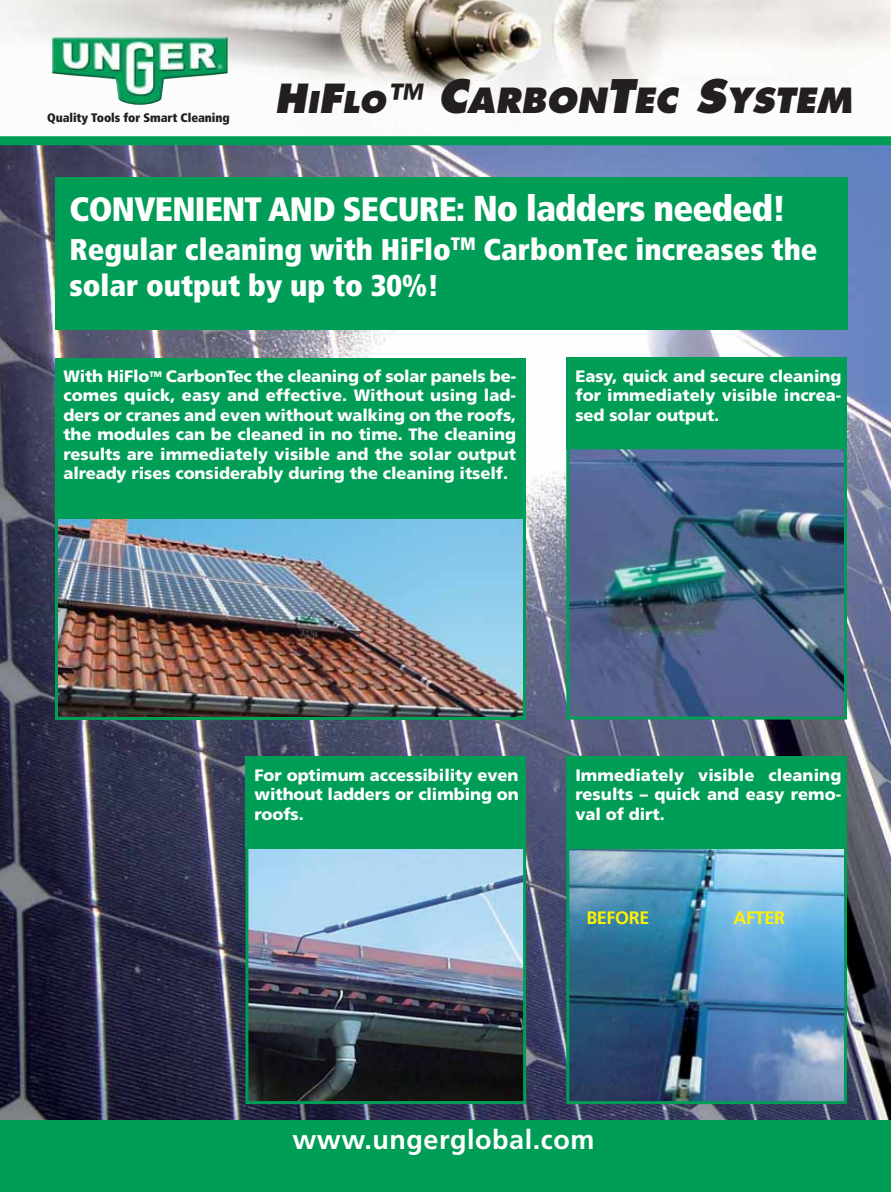
<style>
.page{position:relative;width:891px;height:1192px;background:#fff}
.page>*{position:absolute;margin:0;border:0;box-sizing:border-box;transform-origin:0 0}
.t1{font:900 condensed 33.75px "Frutiger";letter-spacing:-.02em;color:#fff}
.t2{font:italic 800 33.75px "Futura";letter-spacing:.005em;color:#231f20}
.t3{font:900 condensed 30px/36px "Frutiger";color:#fff}
.t4{font:700 27px "Frutiger";letter-spacing:.02em;color:#fff}
.t5{font:700 18px "Frutiger";letter-spacing:-.02em;color:#fff200}
.t6{font:900 16.5px/19.5px "Frutiger";letter-spacing:-.005em;color:#fff;text-align:justify}
.t7{font:900 condensed 12.3px "Frutiger";letter-spacing:-.005em;color:#231f20}
.s1{font-size:39px}
.s2{font-size:29.25px}
.s3{font-size:45px}
.s4{font-size:36px}
</style>
<div class="page">
<img style="left:0;top:145px;width:891px;height:974px">
<svg style="left:0;top:0;width:889px;height:103px"></svg>
<div style="left:0;top:1119px;width:891px;height:72px;background:#009d57"></div>
<img style="left:52px;top:37px;width:176px;height:68px">
<div style="left:0;top:136px;width:891px;height:9px;background:#009d57"></div>
<div style="left:56px;top:177px;width:792px;height:153px;background:#009d57"></div>
<div style="left:566px;top:357px;width:281px;height:93px;background:#009d57"></div>
<img style="left:570px;top:450px;width:273px;height:265px">
<div style="left:566px;top:446px;width:281px;height:273px;border:3px solid #009d57"></div>
<img style="left:570px;top:848px;width:273px;height:251px">
<div style="left:566px;top:827px;width:281px;height:276px;border:3px solid #009d57"></div>
<div style="left:56px;top:357px;width:470px;height:362px;background:#009d57"></div>
<div style="left:566px;top:756px;width:281px;height:92px;background:#009d57"></div>
<img style="left:249px;top:848px;width:273px;height:251px">
<div style="left:245px;top:827px;width:281px;height:276px;border:3px solid #009d57"></div>
<div style="left:245px;top:756px;width:281px;height:92px;background:#009d57"></div>
<img style="left:59px;top:520px;width:463px;height:196px">
<p class="t7" style="left:47px;top:112px;width:184px">Quality Tools for Smart Cleaning</p>
<h1 class="t2" style="left:274px;top:88px;width:585px"><span class="s1">H</span><span class="s2">I</span><span class="s1">F</span><span class="s2">LO</span><span class="s1">™</span> <span class="s3">C</span>ARBON<span class="s3">T</span>EC <span class="s3">S</span>YSTEM</h1>
<h1 class="t1" style="left:70px;top:193px;width:718px">CONVENIENT AND SECURE: <span class="s4">No ladders needed!</span></h1>
<h2 class="t3" style="left:70px;top:232px;width:749px">Regular cleaning with HiFlo<sup>TM</sup> CarbonTec increases the solar output by up to 30%!</h2>
<p class="t6" style="left:63px;top:367px;width:454px">With HiFlo<sup>TM</sup> CarbonTec the cleaning of solar panels be&shy;comes quick, easy and effective. Without using lad&shy;ders or cranes and even without walking on the roofs, the modules can be cleaned in no time. The cleaning results are immediately visible and the solar output already rises considerably during the cleaning itself.</p>
<p class="t6" style="left:575px;top:367px;width:267px">Easy, quick and secure cleaning for immediately visible increa&shy;sed solar output.</p>
<p class="t6" style="left:254px;top:765px;width:266px">For optimum accessibility even without ladders or climbing on roofs.</p>
<p class="t6" style="left:575px;top:765px;width:267px">Immediately visible cleaning results – quick and easy remo&shy;val of dirt.</p>
<p class="t5" style="left:586px;top:909px;width:65px">BEFORE</p>
<p class="t5" style="left:733px;top:909px;width:53px">AFTER</p>
<h3 class="t4" style="left:292px;top:1126px;width:303px">www.ungerglobal.com</h3>
</div>
